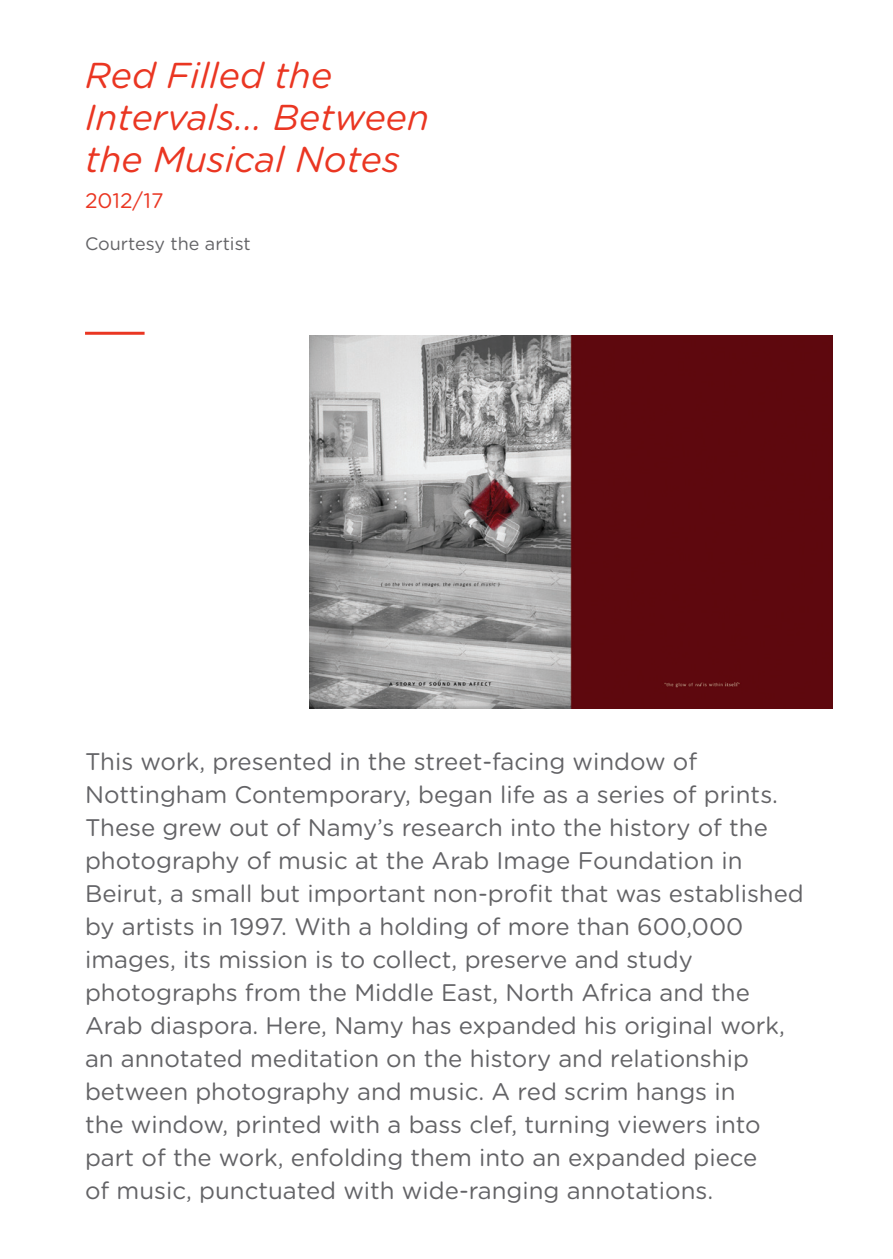
<style>
.page{position:relative;width:893px;height:1259px;background:#fff}
.page>*{position:absolute;margin:0;border:0;box-sizing:border-box;transform-origin:0 0}
.t1{font:italic 36px/42px "Gotham Rounded";color:#ea3622}
.t2{font:24px/33px "Gotham Rounded";color:#636366}
.t3{font:21px "Gotham Rounded";color:#ea3622}
.t4{font:18px "Gotham Rounded";color:#636366}
</style>
<div class="page">
<hr style="left:85px;top:332px;width:60px;height:3px;background:#ea3622">
<img style="left:309px;top:336px;width:523px;height:372px">
<h1 class="t1" style="left:85px;top:53px;width:346px">Red Filled the<br>Intervals... Between the Musical Notes</h1>
<p class="t3" style="left:85px;top:186px;width:80px">2012/17</p>
<p class="t4" style="left:85px;top:231px;width:167px">Courtesy the artist</p>
<p class="t2" style="left:85px;top:744px;width:720px">This work, presented in the street-facing window of Nottingham Contemporary, began life as a series of prints.<br>These grew out of Namy’s research into the history of the photography of music at the Arab Image Foundation in Beirut, a small but important non-profit that was established by artists in 1997. With a holding of more than 600,000 images, its mission is to collect, preserve and study photographs from the Middle East, North Africa and the Arab diaspora. Here, Namy has expanded his original work, an annotated meditation on the history and relationship between photography and music. A red scrim hangs in<br>the window, printed with a bass clef, turning viewers into part of the work, enfolding them into an expanded piece<br>of music, punctuated with wide-ranging annotations.</p>
</div>
